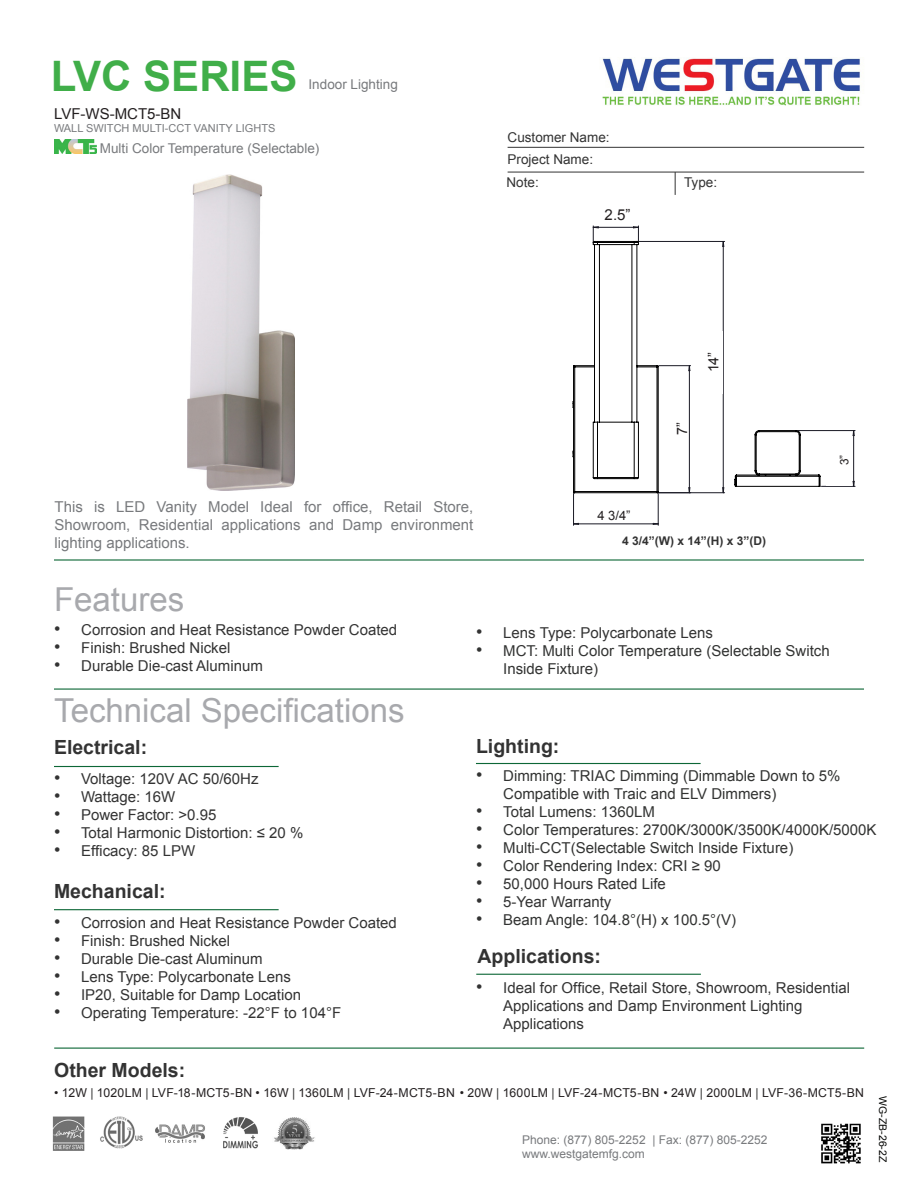
<style>
.page{position:relative;width:918px;height:1188px;background:#fff}
.page>*{position:absolute;margin:0;border:0;box-sizing:border-box;transform-origin:0 0}
.t1{font:700 42px "Arial";color:#40ae49}
.t2{font:33px "Arial";color:#a8a9ad}
.t3{font:700 19.5px "Arial";color:#333}
.t4{font:15px/18px "Arial";color:#333}
.t5{font:15px/18px "Arial";color:#323332}
.t6{font:15px/18px "Arial";color:#787a7d;text-align:justify}
.t7{font:15px "Arial";color:#231f20}
.t8{font:14.25px "Arial";color:#231f20}
.t9{font:13.5px "Arial";color:#787a7d}
.t10{font:13.5px "Arial";color:#333}
.t11{font:12.9px "Arial";color:#231f20}
.t12{font:12.3px "Arial";letter-spacing:.01em;color:#231f20}
.t13{font:12px "Arial";color:#787a7d}
.t14{font:700 12px "Arial";color:#333}
.t15{font:11.7px "Arial";color:#231f20}
.t16{font:10.95px "Arial";color:#787a7d}
.t17{font:10.5px "Arial";color:#040503}
.t18{font:9px/8.4px "Koz Go Pr 6 N";color:#000;text-align:center}
.t19{font:9px "Arial";color:#000}
.s1{font-size:18px}
.s2{color:#333}
</style>
<div class="page">
<img style="left:188px;top:174px;width:106px;height:316px">
<hr style="left:54px;top:559px;width:810px;height:2px;background:#0d6736">
<hr style="left:508px;top:147px;width:356px;height:1px;background:#333">
<svg style="left:675px;top:173px;width:1px;height:22px"></svg>
<hr style="left:508px;top:172px;width:356px;height:1px;background:#333">
<hr style="left:54px;top:688px;width:810px;height:2px;background:#0d6736">
<hr style="left:54px;top:766px;width:225px;height:1px;background:#0d6736">
<hr style="left:476px;top:763px;width:225px;height:1px;background:#0d6736">
<hr style="left:54px;top:909px;width:225px;height:1px;background:#0d6736">
<img style="left:602px;top:58px;width:258px;height:48px">
<hr style="left:476px;top:974px;width:225px;height:1px;background:#0d6736">
<hr style="left:54px;top:1048px;width:810px;height:1px;background:#0d6736">
<img style="left:821px;top:1123px;width:40px;height:41px">
<img style="left:54px;top:139px;width:42px;height:15px">
<img style="left:223px;top:1117px;width:35px;height:32px">
<img style="left:155px;top:1124px;width:50px;height:19px">
<img style="left:100px;top:1117px;width:43px;height:32px">
<img style="left:53px;top:1116px;width:32px;height:35px">
<img style="left:274px;top:1117px;width:41px;height:32px">
<hr style="left:574px;top:524px;width:84px;height:1px;background:#191924">
<hr style="left:658px;top:493px;width:1px;height:32px;background:#191924">
<hr style="left:573px;top:493px;width:1px;height:32px;background:#191924">
<hr style="left:723px;top:241px;width:1px;height:252px;background:#191924">
<hr style="left:636px;top:241px;width:89px;height:1px;background:#191924">
<hr style="left:659px;top:492px;width:66px;height:1px;background:#191924">
<hr style="left:689px;top:366px;width:1px;height:127px;background:#191924">
<hr style="left:659px;top:365px;width:32px;height:1px;background:#191924">
<svg style="left:573px;top:226px;width:86px;height:269px"></svg>
<hr style="left:853px;top:431px;width:1px;height:55px;background:#191924">
<hr style="left:821px;top:486px;width:34px;height:1px;background:#191924">
<hr style="left:797px;top:430px;width:58px;height:1px;background:#191924">
<svg style="left:735px;top:430px;width:85px;height:57px"></svg>
<p class="t1" style="left:51px;top:48px;width:248px">LVC SERIES</p>
<p class="t7" style="left:54px;top:104px;width:129px">LVF-WS-MCT5-BN</p>
<p class="t16" style="left:54px;top:121px;width:223px">WALL SWITCH MULTI-CCT VANITY LIGHTS</p>
<p class="t9" style="left:309px;top:75px;width:91px">Indoor Lighting</p>
<p class="t9" style="left:100px;top:140px;width:221px">Multi Color Temperature (Selectable)</p>
<p class="t10" style="left:508px;top:128px;width:104px">Customer Name:</p>
<p class="t10" style="left:508px;top:150px;width:87px">Project Name:</p>
<p class="t10" style="left:507px;top:173px;width:34px">Note:</p>
<p class="t10" style="left:684px;top:173px;width:35px">Type:</p>
<p class="t18" style="left:603px;top:204px;width:28px">64mm<br>2.5in</p>
<p class="t7" style="left:605px;top:205px;width:27px">2.5”</p>
<p class="t8" style="left:704px;top:372px;width:22px;rotate:-90deg">14”</p>
<p class="t6" style="left:55px;top:498px;width:420px">This is LED Vanity Model Ideal for office, Retail Store, Showroom, Residential applications and Damp environment lighting applications.</p>
<p class="t19" style="left:605px;top:505px;width:21px">4.7in</p>
<p class="t11" style="left:597px;top:507px;width:35px">4 3/4”</p>
<p class="t18" style="left:676px;top:439px;width:21px;rotate:-90deg">7.1in</p>
<p class="t8" style="left:673px;top:435px;width:14px;rotate:-90deg">7”</p>
<p class="t14" style="left:622px;top:533px;width:146px">4 3/4”(W) x 14”(H) x 3”(D)</p>
<p class="t18" style="left:837px;top:466px;width:16px;rotate:-90deg">3.in</p>
<p class="t15" style="left:837px;top:465px;width:12px;rotate:-90deg">3”</p>
<p class="t2" style="left:54px;top:578px;width:132px">Features</p>
<p class="t4" style="left:54px;top:621px;width:344px"><span class="s1">•</span> Corrosion and Heat Resistance Powder Coated</p>
<p class="t4" style="left:54px;top:639px;width:178px"><span class="s1">•</span> Finish: Brushed Nickel</p>
<p class="t4" style="left:54px;top:657px;width:210px"><span class="s1">•</span> Durable Die-cast Aluminum</p>
<p class="t2" style="left:54px;top:689px;width:352px">Technical Specifications</p>
<p class="t3" style="left:54px;top:735px;width:95px">Electrical:</p>
<p class="t4" style="left:476px;top:624px;width:238px"><span class="s1">•</span> Lens Type: Polycarbonate Lens</p>
<p class="t5" style="left:503px;top:642px;width:328px;text-indent:-27px"><span class="s1">•</span> MCT: Multi Color Temperature (Selectable Switch<br>Inside Fixture)</p>
<p class="t3" style="left:476px;top:733px;width:85px">Lighting:</p>
<p class="t4" style="left:54px;top:770px;width:206px"><span class="s1">•</span> Voltage: 120V AC 50/60Hz</p>
<p class="t4" style="left:54px;top:788px;width:123px"><span class="s1">•</span> Wattage: 16W</p>
<p class="t4" style="left:54px;top:806px;width:164px"><span class="s1">•</span> Power Factor: &gt;0.95</p>
<p class="t4" style="left:54px;top:824px;width:251px"><span class="s1">•</span> Total Harmonic Distortion: ≤ 20 %</p>
<p class="t4" style="left:54px;top:842px;width:143px"><span class="s1">•</span> Efficacy: 85 LPW</p>
<p class="t3" style="left:54px;top:878px;width:113px">Mechanical:</p>
<p class="t4" style="left:54px;top:914px;width:344px"><span class="s1">•</span> Corrosion and Heat Resistance Powder Coated</p>
<p class="t4" style="left:54px;top:932px;width:178px"><span class="s1">•</span> Finish: Brushed Nickel</p>
<p class="t4" style="left:54px;top:950px;width:210px"><span class="s1">•</span> Durable Die-cast Aluminum</p>
<p class="t4" style="left:54px;top:968px;width:238px"><span class="s1">•</span> Lens Type: Polycarbonate Lens</p>
<p class="t4" style="left:54px;top:986px;width:249px"><span class="s1">•</span> IP20, Suitable for Damp Location</p>
<p class="t4" style="left:54px;top:1004px;width:289px"><span class="s1">•</span> Operating Temperature: -22°F to 104°F</p>
<p class="t3" style="left:54px;top:1057px;width:133px">Other Models:</p>
<p class="t5" style="left:503px;top:767px;width:339px;text-indent:-27px"><span class="s1">•</span> Dimming: TRIAC Dimming (Dimmable Down to 5%<br>Compatible with Traic and ELV Dimmers)</p>
<p class="t5" style="left:476px;top:803px;width:180px"><span class="s1">•</span> Total Lumens: 1360LM</p>
<p class="t5" style="left:476px;top:821px;width:402px"><span class="s1">•</span> Color Temperatures: 2700K/3000K/3500K/4000K/5000K</p>
<p class="t5" style="left:476px;top:839px;width:319px"><span class="s1">•</span> Multi-CCT(Selectable Switch Inside Fixture)</p>
<p class="t5" style="left:476px;top:857px;width:246px"><span class="s1">•</span> Color Rendering Index: CRI ≥ 90</p>
<p class="t4" style="left:476px;top:875px;width:191px"><span class="s1">•</span> 50,000 Hours Rated Life</p>
<p class="t4" style="left:476px;top:893px;width:137px"><span class="s1">•</span> 5-Year Warranty</p>
<p class="t5" style="left:476px;top:911px;width:261px"><span class="s1">•</span> Beam Angle: 104.8°(H) x 100.5°(V)</p>
<p class="t19" style="left:767px;top:822px;width:21px">4.7in</p>
<p class="t3" style="left:478px;top:943px;width:125px">Applications:</p>
<p class="t4" style="left:503px;top:979px;width:348px;text-indent:-27px"><span class="s1">•</span> Ideal for Office, Retail Store, Showroom, Residential<br>Applications and Damp Environment Lighting<br>Applications</p>
<p class="t12" style="left:54px;top:1085px;width:812px">• 12W <span class="s2">|</span> 1020LM <span class="s2">|</span> LVF-18-MCT5-BN • 16W <span class="s2">|</span> 1360LM <span class="s2">|</span> LVF-24-MCT5-BN • 20W <span class="s2">|</span> 1600LM <span class="s2">|</span> LVF-24-MCT5-BN • 24W <span class="s2">|</span> 2000LM <span class="s2">|</span> LVF-36-MCT5-BN</p>
<p class="t13" style="left:522px;top:1132px;width:247px">Phone: (877) 805-2252 | Fax: (877) 805-2252</p>
<p class="t13" style="left:522px;top:1146px;width:124px">www.westgatemfg.com</p>
<p class="t17" style="left:890px;top:1096px;width:67px;rotate:90deg">WG-ZB-26-2Z</p>
</div>
